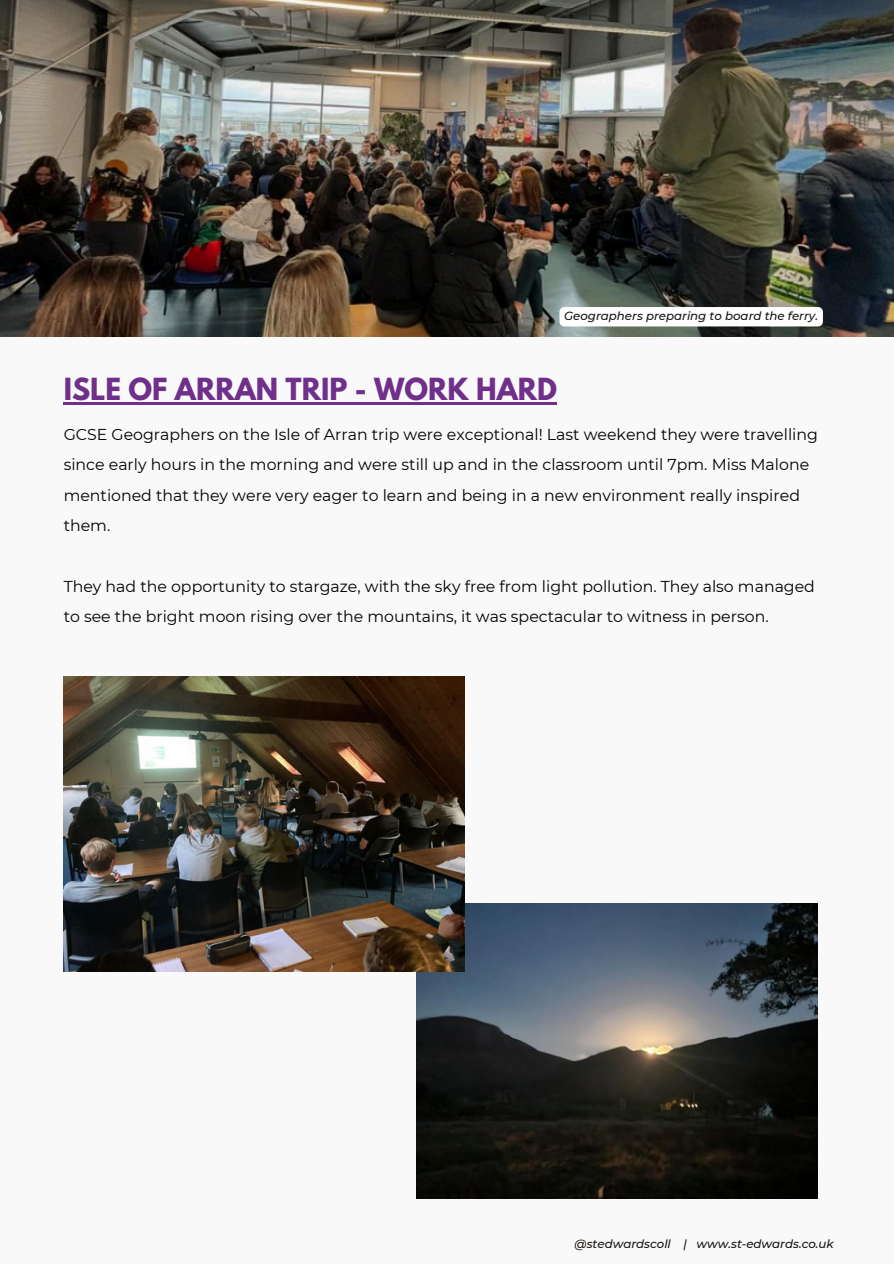
<style>
.page{position:relative;width:894px;height:1264px;background:#fff}
.page>*{position:absolute;margin:0;border:0;box-sizing:border-box;transform-origin:0 0}
.t1{font:700 27px "League Spartan";color:#702f8a}
.t2{font:15.75px/30.3px "Montserrat";color:#000}
.t3{font:italic 500 11.7px "Montserrat";color:#171310}
</style>
<div class="page">
<div style="left:0;top:0;width:893px;height:1263px;background:#f9f9f9"></div>
<img style="left:0;top:0;width:893px;height:336px">
<img style="left:417px;top:903px;width:400px;height:295px">
<hr style="left:64px;top:402px;width:493px;height:2px;background:#702f8a">
<div style="left:559px;top:307px;width:263px;height:19px;background:#fff;border-radius:5px"></div>
<img style="left:64px;top:676px;width:400px;height:295px">
<p class="t3" style="left:564px;top:309px;width:255px">Geographers preparing to board the ferry.</p>
<p class="t1" style="left:64px;top:376px;width:495px">ISLE OF ARRAN TRIP - WORK HARD</p>
<h2 class="t2" style="left:64px;top:419px;width:755px">GCSE Geographers on the Isle of Arran trip were exceptional! Last weekend they were travelling since early hours in the morning and were still up and in the classroom until 7pm. Miss Malone mentioned that they were very eager to learn and being in a new environment really inspired them.</h2>
<h2 class="t2" style="left:64px;top:571px;width:752px">They had the opportunity to stargaze, with the sky free from light pollution. They also managed to see the bright moon rising over the mountains, it was spectacular to witness in person.</h2>
<h1 class="t3" style="left:574px;top:1236px;width:260px">@stedwardscoll | www.st-edwards.co.uk</h1>
</div>
